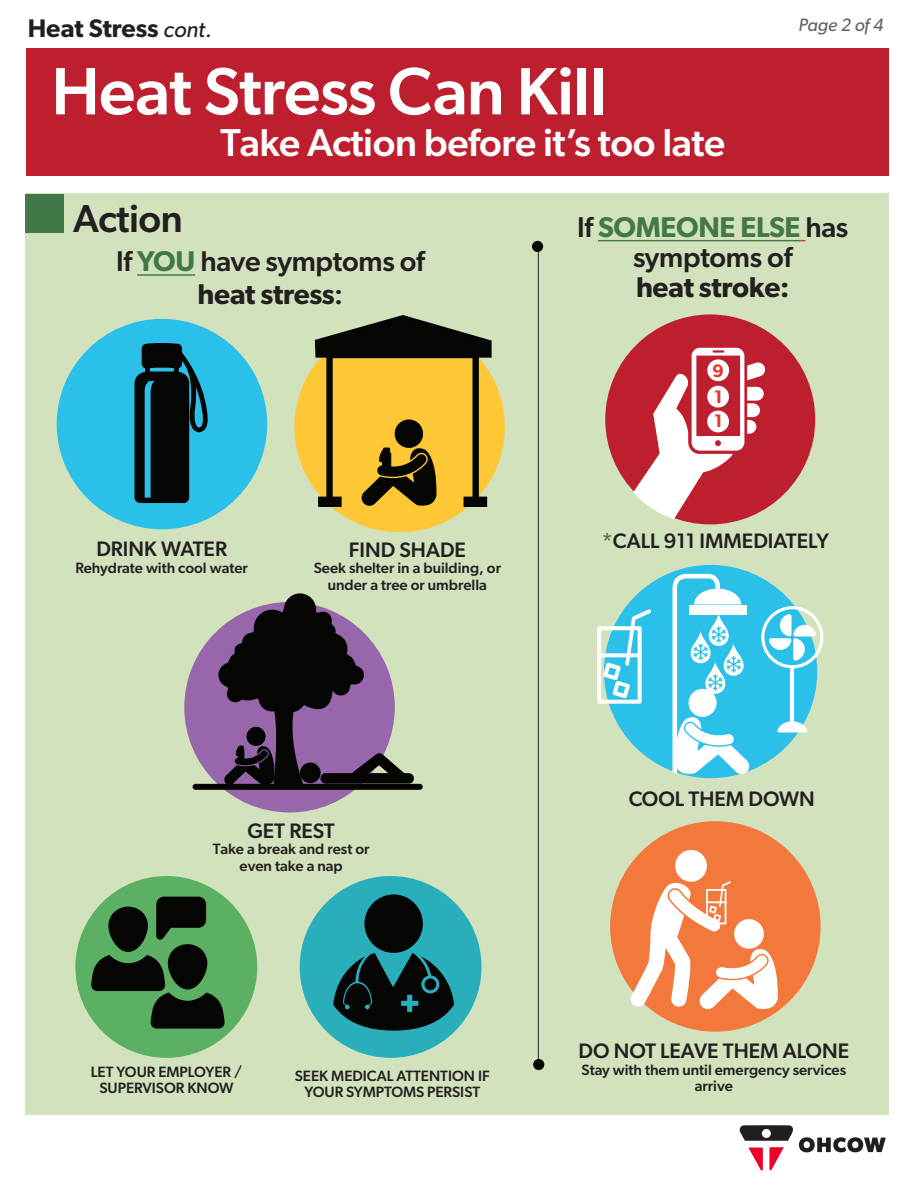
<style>
.page{position:relative;width:918px;height:1188px;background:#fff}
.page>*{position:absolute;margin:0;border:0;box-sizing:border-box;transform-origin:0 0}
.t1{font:500 67.05px "Gibson";letter-spacing:-.01em;color:#fff}
.t2{font:500 39px "Gibson";letter-spacing:-.01em;color:#fff}
.t3{font:500 39px "Gibson";letter-spacing:-.01em;color:#231f20}
.t4{font:500 28.65px/33px "Gibson";letter-spacing:-.01em;color:#231f20;text-align:center}
.t5{font:600 28.65px "Gibson";letter-spacing:-.01em;color:#231f20}
.t6{font:600 25.5px "Gibson";color:#231f20}
.t7{font:italic 22.5px "Gibson";color:#231f20}
.t8{font:500 21px "Gibson";color:#231f20}
.t9{font:600 18.15px/26.1px "Gibson";color:#e3382c}
.t10{font:italic 18px "Gibson";color:#606160}
.t11{font:500 15px/16.5px "Gibson";color:#231f20;text-align:center}
.s1{font-weight:600;color:#427747}
.s2{font-weight:600}
.s3{color:#427747}
</style>
<div class="page">
<div style="left:26px;top:49px;width:863px;height:127px;background:#be1f2e"></div>
<svg style="left:739px;top:1125px;width:147px;height:46px"></svg>
<div style="left:25px;top:194px;width:864px;height:921px;background:#d2e2bc"></div>
<div style="left:25px;top:194px;width:39px;height:38px;background:#427747"></div>
<div style="left:57px;top:319px;width:210px;height:210px;background:#2bc0ea;border-radius:50%"></div>
<svg style="left:134px;top:343px;width:74px;height:161px"></svg>
<hr style="left:137px;top:274px;width:58px;height:2px;background:#427747">
<hr style="left:598px;top:240px;width:202px;height:1px;background:#427747">
<div style="left:605px;top:314px;width:210px;height:210px;background:#be1f2e;border-radius:50%"></div>
<svg style="left:633px;top:348px;width:133px;height:171px"></svg>
<div style="left:707px;top:386px;width:22px;height:22px;background:#fff;border-radius:50%"></div>
<div style="left:707px;top:411px;width:22px;height:21px;background:#fff;border-radius:50%"></div>
<div style="left:707px;top:359px;width:22px;height:22px;background:#fff;border-radius:50%"></div>
<div style="left:75px;top:876px;width:182px;height:182px;background:#5bb063;border-radius:50%"></div>
<div style="left:108px;top:907px;width:40px;height:45px;background:#050504;border-radius:19px"></div>
<div style="left:168px;top:944px;width:39px;height:46px;background:#050504;border-radius:19px"></div>
<svg style="left:91px;top:955px;width:134px;height:74px"></svg>
<svg style="left:156px;top:897px;width:50px;height:43px"></svg>
<div style="left:300px;top:876px;width:182px;height:182px;background:#28afbb;border-radius:50%"></div>
<svg style="left:333px;top:894px;width:121px;height:137px"></svg>
<div style="left:184px;top:602px;width:211px;height:210px;background:#9866ab;border-radius:50%"></div>
<div style="left:604px;top:565px;width:213px;height:213px;background:#2bc0ea;border-radius:50%"></div>
<svg style="left:672px;top:574px;width:78px;height:200px"></svg>
<svg style="left:761px;top:606px;width:62px;height:62px"></svg>
<hr style="left:791px;top:667px;width:3px;height:58px;background:#fff">
<svg style="left:777px;top:721px;width:30px;height:11px"></svg>
<hr style="left:538px;top:251px;width:1px;height:815px;background:#231f20">
<div style="left:294px;top:322px;width:211px;height:210px;background:#fec735;border-radius:50%"></div>
<div style="left:610px;top:821px;width:211px;height:211px;background:#f2783c;border-radius:50%"></div>
<svg style="left:630px;top:848px;width:148px;height:161px"></svg>
<svg style="left:597px;top:609px;width:54px;height:95px"></svg>
<div style="left:532px;top:241px;width:11px;height:11px;background:#050504;border-radius:50%"></div>
<div style="left:533px;top:1059px;width:11px;height:11px;background:#050504;border-radius:50%"></div>
<svg style="left:314px;top:315px;width:178px;height:191px"></svg>
<div style="left:318px;top:497px;width:24px;height:10px;background:#050504"></div>
<div style="left:464px;top:497px;width:23px;height:10px;background:#050504"></div>
<div style="left:195px;top:784px;width:225px;height:6px;background:#050504"></div>
<div style="left:320px;top:773px;width:94px;height:11px;background:#040503;border-radius:5px"></div>
<svg style="left:218px;top:593px;width:187px;height:191px"></svg>
<h3 class="t6" style="left:28px;top:12px;width:132px">Heat Stress</h3>
<p class="t10" style="left:799px;top:14px;width:86px">Page 2 of 4</p>
<h3 class="t7" style="left:164px;top:15px;width:50px">cont.</h3>
<h1 class="t1" style="left:51px;top:51px;width:557px">Heat Stress Can Kill</h1>
<h2 class="t2" style="left:221px;top:119px;width:506px">Take Action before it’s too late</h2>
<h2 class="t3" style="left:73px;top:196px;width:111px">Action</h2>
<h3 class="t4" style="left:116px;top:244px;width:310px">If <span class="s1">YOU</span> have symptoms of <span class="s2">heat stress</span>:</h3>
<h3 class="t8" style="left:96px;top:537px;width:132px">DRINK WATER</h3>
<p class="t11" style="left:75px;top:559px;width:174px">Rehydrate with cool water</p>
<h3 class="t8" style="left:349px;top:537px;width:119px">FIND SHADE</h3>
<p class="t11" style="left:314px;top:559px;width:189px">Seek shelter in a building, or under a tree or umbrella</p>
<h3 class="t4" style="left:577px;top:212px;width:273px;line-height:30px">If <span class="s1">SOMEONE ELSE</span> has symptoms of</h3>
<h3 class="t5" style="left:636px;top:270px;width:155px">heat stroke:</h3>
<p class="t9" style="left:713px;top:357px;width:13px">9<br>1</p>
<p class="t9" style="left:714px;top:407px;width:10px">1</p>
<h3 class="t8" style="left:602px;top:529px;width:229px"><span class="s3">*</span>CALL 911 IMMEDIATELY</h3>
<h3 class="t8" style="left:247px;top:818px;width:89px">GET REST</h3>
<p class="t11" style="left:213px;top:841px;width:158px">Take a break and rest or even take a nap</p>
<p class="t11" style="left:91px;top:1063px;width:153px">LET YOUR EMPLOYER /<br>SUPERVISOR KNOW</p>
<p class="t11" style="left:295px;top:1067px;width:196px">SEEK MEDICAL ATTENTION IF<br>YOUR SYMPTOMS PERSIST</p>
<h3 class="t8" style="left:629px;top:786px;width:188px">COOL THEM DOWN</h3>
<h3 class="t8" style="left:579px;top:1038px;width:272px">DO NOT LEAVE THEM ALONE</h3>
<p class="t11" style="left:582px;top:1061px;width:266px">Stay with them until emergency services arrive</p>
</div>
